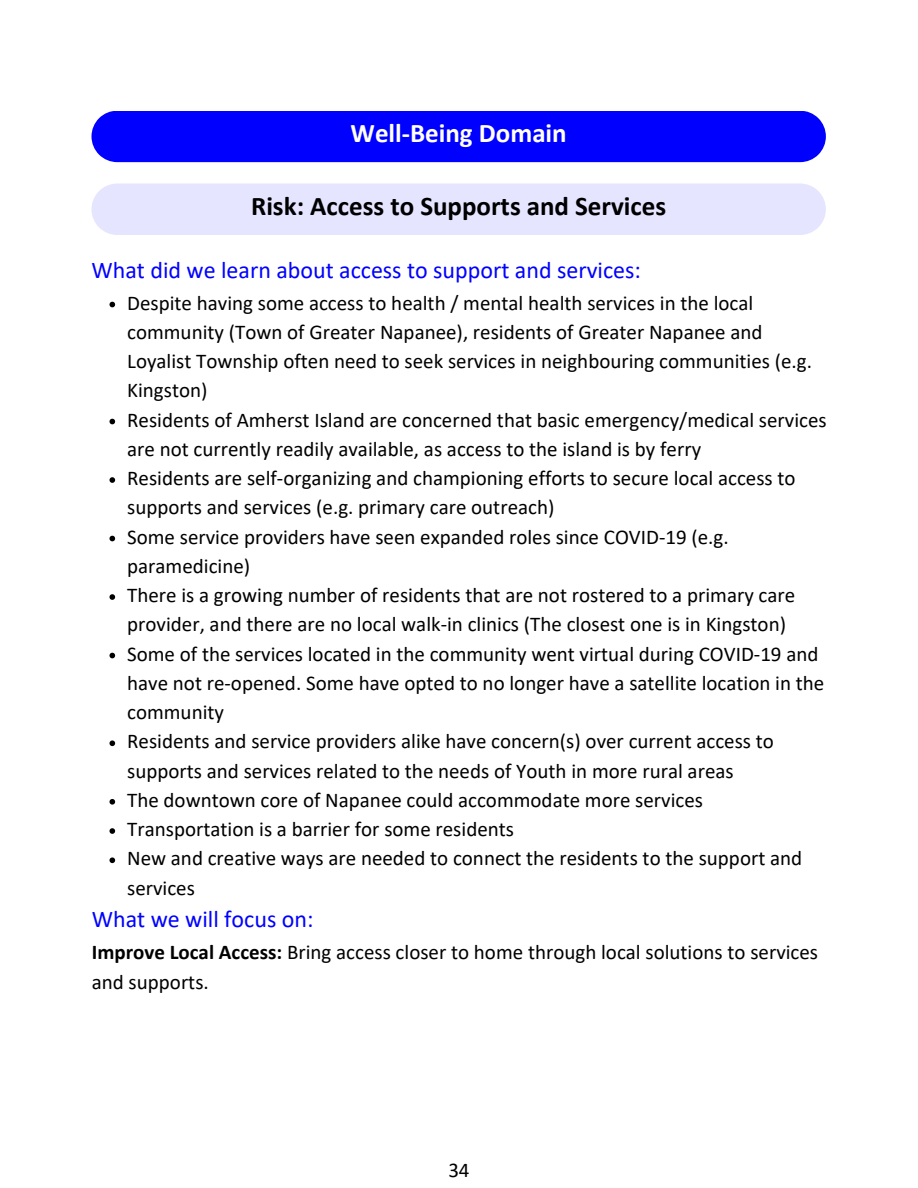
<style>
.page{position:relative;width:918px;height:1188px;background:#fff}
.page>*{position:absolute;margin:0;border:0;box-sizing:border-box;transform-origin:0 0}
.t1{font:700 27px "Calibri";color:#000}
.t2{font:700 27px "Calibri";color:#fff}
.t3{font:24px "Calibri";color:#00f}
.t4{font:21px/29.2px "Calibri";color:#000}
.s1{font-weight:700}
</style>
<div class="page">
<svg style="left:110px;top:302px;width:5px;height:5px"></svg>
<svg style="left:110px;top:419px;width:5px;height:5px"></svg>
<svg style="left:110px;top:477px;width:5px;height:6px"></svg>
<svg style="left:110px;top:536px;width:5px;height:5px"></svg>
<svg style="left:110px;top:594px;width:5px;height:6px"></svg>
<svg style="left:110px;top:653px;width:5px;height:5px"></svg>
<svg style="left:110px;top:740px;width:5px;height:6px"></svg>
<svg style="left:110px;top:799px;width:5px;height:6px"></svg>
<svg style="left:110px;top:828px;width:5px;height:6px"></svg>
<svg style="left:110px;top:857px;width:5px;height:6px"></svg>
<div style="left:92px;top:111px;width:734px;height:51px;background:#00f"></div>
<div style="left:92px;top:184px;width:734px;height:51px;background:#e5e5ff"></div>
<p class="t2" style="left:351px;top:122px;width:218px">Well-Being Domain</p>
<p class="t1" style="left:251px;top:195px;width:417px">Risk: Access to Supports and Services</p>
<p class="t3" style="left:92px;top:260px;width:551px">What did we learn about access to support and services:</p>
<p class="t4" style="left:127px;top:290px;width:686px">Despite having some access to health / mental health services in the local community (Town of Greater Napanee), residents of Greater Napanee and Loyalist Township often need to seek services in neighbouring communities (e.g.<br>Kingston)</p>
<p class="t4" style="left:127px;top:407px;width:701px">Residents of Amherst Island are concerned that basic emergency/medical services are not currently readily available, as access to the island is by ferry</p>
<p class="t4" style="left:127px;top:465px;width:670px">Residents are self-organizing and championing efforts to secure local access to supports and services (e.g. primary care outreach)</p>
<p class="t4" style="left:127px;top:524px;width:603px">Some service providers have seen expanded roles since COVID-19 (e.g. paramedicine)</p>
<p class="t4" style="left:127px;top:582px;width:670px">There is a growing number of residents that are not rostered to a primary care provider, and there are no local walk-in clinics (The closest one is in Kingston)</p>
<p class="t4" style="left:127px;top:641px;width:699px">Some of the services located in the community went virtual during COVID-19 and have not re-opened. Some have opted to no longer have a satellite location in the community</p>
<p class="t4" style="left:127px;top:728px;width:648px">Residents and service providers alike have concern(s) over current access to supports and services related to the needs of Youth in more rural areas</p>
<p class="t4" style="left:127px;top:787px;width:577px">The downtown core of Napanee could accommodate more services</p>
<p class="t4" style="left:127px;top:816px;width:388px">Transportation is a barrier for some residents</p>
<p class="t4" style="left:127px;top:845px;width:677px">New and creative ways are needed to connect the residents to the support and services</p>
<p class="t3" style="left:92px;top:909px;width:223px">What we will focus on:</p>
<p class="t4" style="left:92px;top:939px;width:728px"><span class="s1">Improve Local Access:</span> Bring access closer to home through local solutions to services and supports.</p>
<p class="t4" style="left:448px;top:1157px;width:23px">34</p>
</div>
